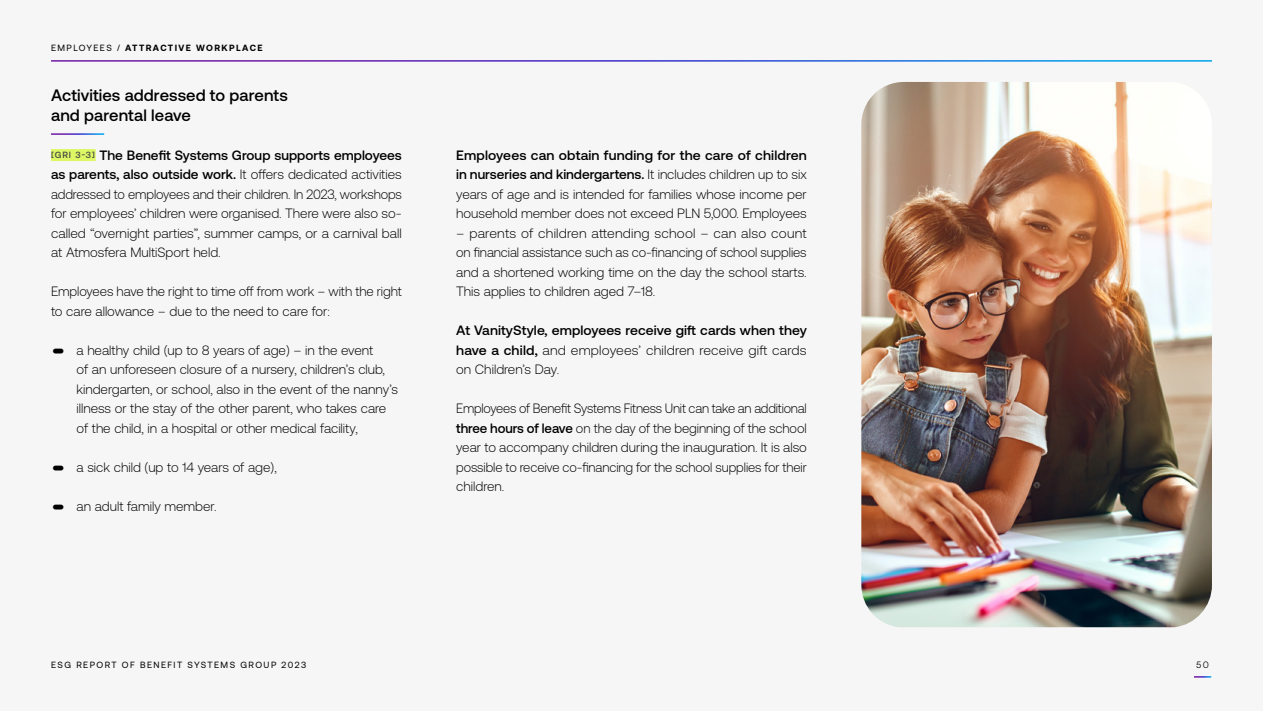
<style>
.page{position:relative;width:1263px;height:711px;background:#fff}
.page>*{position:absolute;margin:0;border:0;box-sizing:border-box;transform-origin:0 0}
.t1{font:500 16.5px/19.5px "Aeonik";letter-spacing:.005em;color:#000}
.t2{font:300 13.5px/19.5px "Aeonik";color:#000;text-align:justify}
.t3{font:300 13.5px/19.5px "Aeonik";color:#000;text-align:justify;scale:.96 1}
.t4{font:500 13.5px/19.5px "Aeonik";letter-spacing:.005em;color:#000;text-align:justify}
.t5{font:9px "Aeonik";letter-spacing:.16em;color:#000}
.t6{font:700 9px "Aeonik";letter-spacing:.16em;color:#000}
.t7{font:9px "Satoshi";color:#000}
.s1{font-weight:400}
.s2{font-weight:500;font-size:9px;color:#474747}
.s3{font-weight:500}
.s4{font-weight:300}
</style>
<div class="page">
<div style="left:0;top:0;width:1263px;height:710px;background:#f6f6f6"></div>
<hr style="left:51px;top:60px;width:1161px;height:2px;background:#fff">
<svg style="left:1194px;top:676px;width:17px;height:1px"></svg>
<hr style="left:51px;top:133px;width:53px;height:2px;background:#fff">
<div style="left:51px;top:149px;width:45px;height:12px;background:#ddf864"></div>
<img style="left:861px;top:82px;width:351px;height:544px">
<p class="t6" style="left:51px;top:43px;width:213px"><span class="s1">EMPLOYEES /</span> ATTRACTIVE WORKPLACE</p>
<p class="t1" style="left:51px;top:85px;width:238px">Activities addressed to parents and parental leave</p>
<p class="t2" style="left:51px;top:145px;width:352px"><span class="s2">[GRI 3-3]</span> <span class="s3">The Benefit Systems Group supports employees as parents, also outside work.</span> It offers dedicated activities addressed to employees and their children. In 2023, workshops for employees’ children were organised. There were also so&shy;called “overnight parties”, summer camps, or a carnival ball at Atmosfera MultiSport held.</p>
<p class="t2" style="left:51px;top:281px;width:352px">Employees have the right to time off from work – with the right to care allowance – due to the need to care for:</p>
<p class="t2" style="left:77px;top:340px;width:323px;text-align:left">a healthy child (up to 8 years of age) – in the event<br>of an unforeseen closure of a nursery, children’s club, kindergarten, or school, also in the event of the nanny’s illness or the stay of the other parent, who takes care of the child, in a hospital or other medical facility,</p>
<p class="t2" style="left:77px;top:457px;width:202px">a sick child (up to 14 years of age),</p>
<p class="t2" style="left:77px;top:495px;width:142px">an adult family member.</p>
<p class="t2" style="left:456px;top:145px;width:352px"><span class="s3">Employees can obtain funding for the care of children in nurseries and kindergartens.</span> It includes children up to six years of age and is intended for families whose income per household member does not exceed PLN 5,000. Employees</p>
<p class="t2" style="left:456px;top:223px;width:352px">– parents of children attending school – can also count on financial assistance such as co-financing of school supplies and a shortened working time on the day the school starts.<br>This applies to children aged 7–18.</p>
<p class="t4" style="left:456px;top:320px;width:352px">At VanityStyle, employees receive gift cards when they have a child, <span class="s4">and employees’ children receive gift cards on Children’s Day.</span></p>
<p class="t3" style="left:456px;top:398px;width:367px">Employees of Benefit Systems Fitness Unit can take an additional <span class="s3">three hours of leave</span> on the day of the beginning of the school year to accompany children during the inauguration. It is also possible to receive co-financing for the school supplies for their children.</p>
<p class="t5" style="left:51px;top:659px;width:257px">ESG REPORT OF BENEFIT SYSTEMS GROUP 2023</p>
<p class="t7" style="left:1196px;top:658px;width:14px">50</p>
</div>
